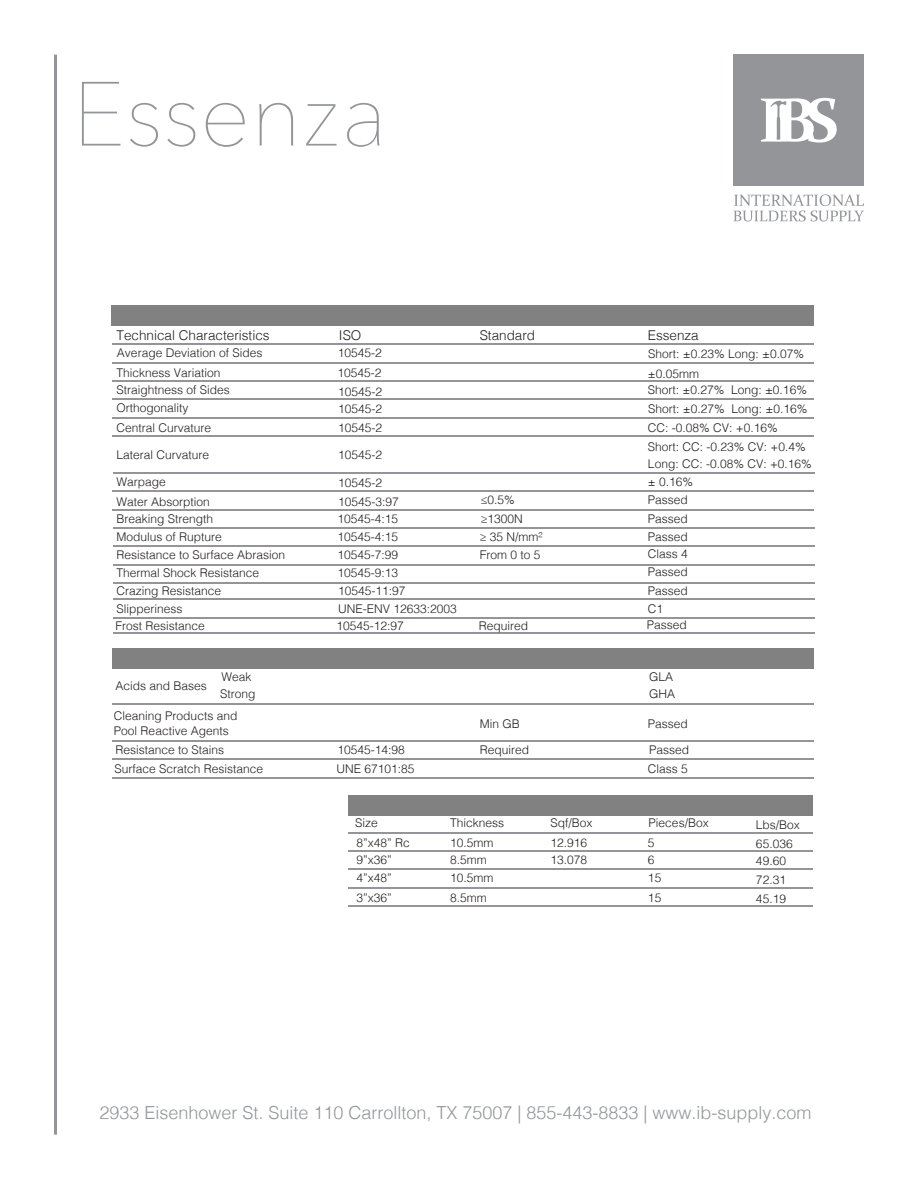
<style>
.page{position:relative;width:918px;height:1188px;background:#fff}
.page>*{position:absolute;margin:0;border:0;box-sizing:border-box;transform-origin:0 0}
.t1{font:200 90px "Avenir Next";color:#939598}
.t2{font:300 18px "Helvetica";color:#939598}
.t3{font:300 13.5px "Helvetica";color:#231f20}
.t4{font:300 12px/18.3px "Helvetica";color:#231f20}
</style>
<div class="page">
<hr style="left:54px;top:55px;width:3px;height:1080px;background:#939598">
<svg style="left:734px;top:194px;width:130px;height:28px"></svg>
<div style="left:734px;top:55px;width:130px;height:131px;background:#939598"></div>
<svg style="left:761px;top:98px;width:76px;height:45px"></svg>
<hr style="left:349px;top:832px;width:464px;height:1px;background:#939598">
<hr style="left:349px;top:850px;width:464px;height:2px;background:#939598">
<hr style="left:349px;top:869px;width:464px;height:1px;background:#939598">
<hr style="left:349px;top:887px;width:464px;height:1px;background:#939598">
<hr style="left:349px;top:905px;width:464px;height:2px;background:#939598">
<div style="left:349px;top:795px;width:464px;height:20px;background:#808180"></div>
<hr style="left:112px;top:343px;width:702px;height:2px;background:#939598">
<hr style="left:112px;top:362px;width:702px;height:1px;background:#939598">
<hr style="left:112px;top:380px;width:702px;height:2px;background:#939598">
<hr style="left:112px;top:399px;width:702px;height:1px;background:#939598">
<hr style="left:112px;top:417px;width:702px;height:1px;background:#939598">
<hr style="left:112px;top:435px;width:702px;height:2px;background:#939598">
<hr style="left:114px;top:472px;width:701px;height:2px;background:#939598">
<hr style="left:112px;top:490px;width:702px;height:2px;background:#939598">
<hr style="left:114px;top:527px;width:701px;height:2px;background:#939598">
<hr style="left:114px;top:564px;width:701px;height:1px;background:#939598">
<hr style="left:114px;top:599px;width:701px;height:1px;background:#939598">
<hr style="left:112px;top:509px;width:702px;height:1px;background:#939598">
<hr style="left:114px;top:546px;width:701px;height:1px;background:#939598">
<hr style="left:114px;top:582px;width:701px;height:2px;background:#939598">
<hr style="left:114px;top:617px;width:701px;height:1px;background:#939598">
<div style="left:111px;top:306px;width:703px;height:20px;background:#808180"></div>
<hr style="left:114px;top:633px;width:701px;height:1px;background:#939598">
<hr style="left:112px;top:704px;width:702px;height:1px;background:#939598">
<hr style="left:112px;top:740px;width:702px;height:2px;background:#939598">
<hr style="left:112px;top:759px;width:702px;height:1px;background:#939598">
<hr style="left:112px;top:777px;width:702px;height:1px;background:#939598">
<div style="left:112px;top:648px;width:702px;height:20px;background:#808180"></div>
<h1 class="t1" style="left:72px;top:38px;width:316px">Essenza</h1>
<p class="t3" style="left:117px;top:324px;width:155px">Technical Characteristics</p>
<p class="t3" style="left:339px;top:324px;width:24px">ISO</p>
<p class="t3" style="left:480px;top:324px;width:57px">Standard</p>
<p class="t3" style="left:648px;top:324px;width:53px">Essenza</p>
<p class="t4" style="left:117px;top:362px;width:106px">Thickness Variation</p>
<p class="t4" style="left:117px;top:343px;width:147px">Average Deviation of Sides</p>
<p class="t4" style="left:117px;top:380px;width:115px;line-height:17.7px">Straightness of Sides<br>Orthogonality</p>
<p class="t4" style="left:338px;top:343px;width:46px">10545-2</p>
<p class="t4" style="left:338px;top:382px;width:46px;line-height:17.7px">10545-2<br>10545-2</p>
<p class="t4" style="left:648px;top:344px;width:157px">Short: ±0.23% Long: ±0.07%</p>
<p class="t4" style="left:648px;top:379px;width:161px;line-height:19.2px">Short: ±0.27% Long: ±0.16%<br>Short: ±0.27% Long: ±0.16%</p>
<p class="t4" style="left:337px;top:362px;width:46px">10545-2</p>
<p class="t4" style="left:648px;top:364px;width:53px">±0.05mm</p>
<p class="t4" style="left:117px;top:418px;width:96px">Central Curvature</p>
<p class="t4" style="left:117px;top:445px;width:94px">Lateral Curvature</p>
<p class="t4" style="left:117px;top:492px;width:107px;line-height:17.7px">Water Absorption<br>Breaking Strength<br>Modulus of Rupture</p>
<p class="t4" style="left:117px;top:563px;width:144px">Thermal Shock Resistance</p>
<p class="t4" style="left:117px;top:472px;width:51px">Warpage</p>
<p class="t4" style="left:117px;top:545px;width:170px">Resistance to Surface Abrasion</p>
<p class="t4" style="left:338px;top:418px;width:46px">10545-2</p>
<p class="t4" style="left:338px;top:445px;width:46px">10545-2</p>
<p class="t4" style="left:337px;top:492px;width:63px;line-height:17.7px;text-align:justify">10545-3:97<br>10545-4:15<br>10545-4:15</p>
<p class="t4" style="left:337px;top:563px;width:62px">10545-9:13</p>
<p class="t4" style="left:338px;top:472px;width:46px">10545-2</p>
<p class="t4" style="left:337px;top:545px;width:62px">10545-7:99</p>
<p class="t4" style="left:480px;top:490px;width:64px">≤0.5% ≥1300N<br>≥ 35 N/mm²<br>From 0 to 5</p>
<p class="t4" style="left:648px;top:417px;width:159px;line-height:18.9px">CC: -0.08% CV: +0.16%<br>Short: CC: -0.23% CV: +0.4%</p>
<p class="t4" style="left:648px;top:454px;width:165px">Long: CC: -0.08% CV: +0.16%</p>
<p class="t4" style="left:648px;top:490px;width:42px;text-align:justify">Passed Passed Passed</p>
<p class="t4" style="left:648px;top:562px;width:42px">Passed</p>
<p class="t4" style="left:648px;top:472px;width:47px">± 0.16%</p>
<p class="t4" style="left:648px;top:544px;width:42px">Class 4</p>
<p class="t4" style="left:117px;top:581px;width:106px">Crazing Resistance<br>Slipperiness</p>
<p class="t4" style="left:338px;top:581px;width:120px">10545-11:97<br>UNE-ENV 12633:2003</p>
<p class="t4" style="left:648px;top:581px;width:42px">Passed<br>C1</p>
<p class="t4" style="left:116px;top:616px;width:91px">Frost Resistance</p>
<p class="t4" style="left:336px;top:616px;width:69px">10545-12:97</p>
<p class="t4" style="left:479px;top:616px;width:51px">Required</p>
<p class="t4" style="left:647px;top:615px;width:42px">Passed</p>
<p class="t4" style="left:116px;top:675px;width:93px">Acids and Bases</p>
<p class="t4" style="left:220px;top:667px;width:37px;line-height:17px">Weak<br>Strong</p>
<p class="t4" style="left:114px;top:708px;width:125px;line-height:14.4px">Cleaning Products and<br>Pool Reactive Agents</p>
<p class="t4" style="left:115px;top:740px;width:150px;line-height:18.8px">Resistance to Stains<br>Surface Scratch Resistance</p>
<p class="t4" style="left:336px;top:740px;width:80px;line-height:18.8px">10545-14:98<br>UNE 67101:85</p>
<p class="t4" style="left:649px;top:667px;width:28px;line-height:17px">GLA<br>GHA</p>
<p class="t4" style="left:648px;top:713px;width:42px">Passed</p>
<p class="t4" style="left:480px;top:713px;width:42px">Min GB</p>
<p class="t4" style="left:480px;top:740px;width:51px">Required</p>
<p class="t4" style="left:648px;top:740px;width:43px;line-height:18.8px">Passed<br>Class 5</p>
<p class="t4" style="left:355px;top:813px;width:56px;line-height:19.2px">Size<br>8”x48” Rc</p>
<p class="t4" style="left:550px;top:813px;width:44px">Sqf/Box</p>
<p class="t4" style="left:356px;top:849px;width:37px;line-height:18.8px;text-align:justify">9”x36” 4”x48” 3”x36”</p>
<p class="t4" style="left:649px;top:813px;width:62px">Pieces/Box</p>
<p class="t4" style="left:756px;top:815px;width:46px">Lbs/Box</p>
<p class="t4" style="left:450px;top:813px;width:56px;line-height:19.2px">Thickness<br>10.5mm</p>
<p class="t4" style="left:450px;top:849px;width:45px;line-height:18.8px">8.5mm<br>10.5mm<br>8.5mm</p>
<p class="t4" style="left:550px;top:832px;width:38px">12.916</p>
<p class="t4" style="left:648px;top:832px;width:15px">5<br>6<br>15<br>15</p>
<p class="t4" style="left:756px;top:834px;width:38px">65.036<br>49.60<br>72.31<br>45.19</p>
<p class="t4" style="left:550px;top:850px;width:38px">13.078</p>
<h2 class="t2" style="left:99px;top:1097px;width:714px">2933 Eisenhower St. Suite 110 Carrollton, TX 75007 | 855-443-8833 | www.ib-supply.com</h2>
</div>
